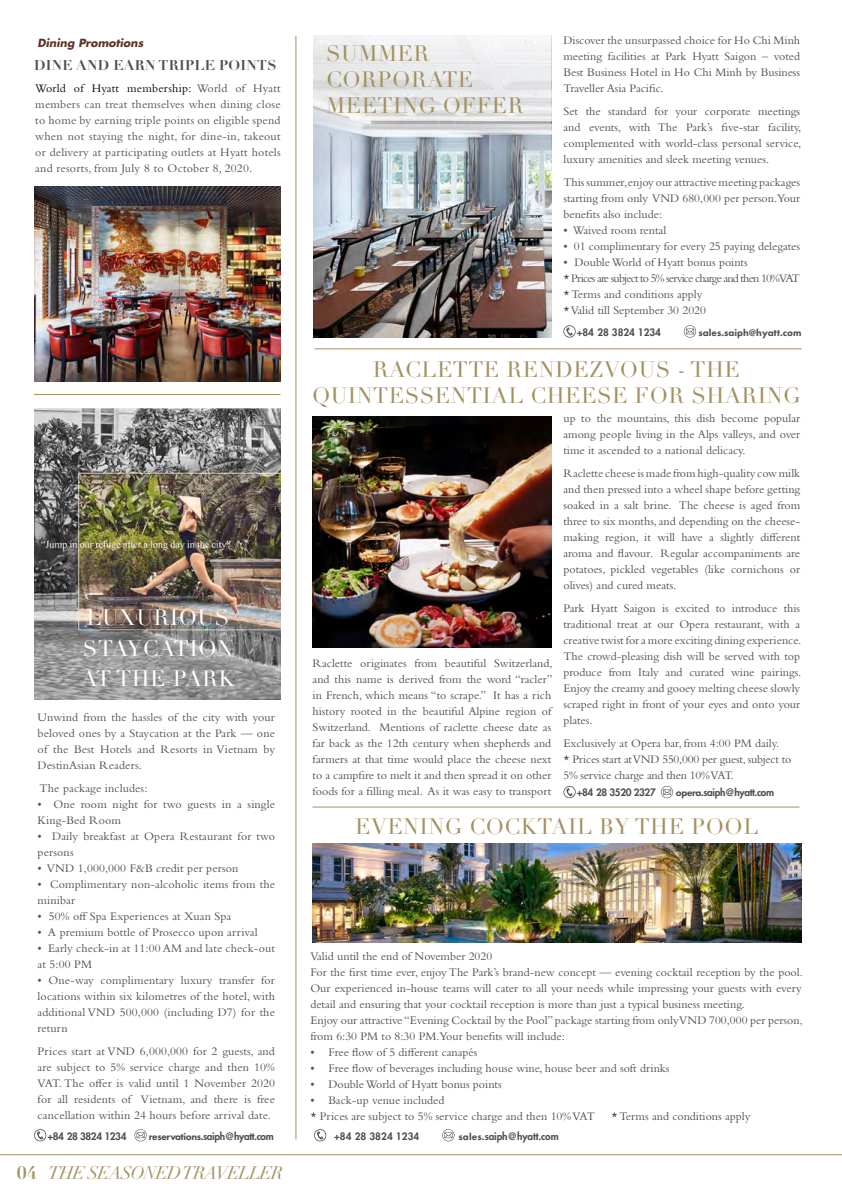
<style>
.page{position:relative;width:842px;height:1191px;background:#fff}
.page>*{position:absolute;margin:0;border:0;box-sizing:border-box;transform-origin:0 0}
.t1{font:22px/26px "Didot LT Std";letter-spacing:.02em;color:#a39161;text-align:center}
.t2{font:22px/30.3px "Didot LT Std";letter-spacing:.02em;color:#fff}
.t3{font:italic 18px "Didot LT Std";letter-spacing:-.05em;color:#a39161}
.t4{font:700 14px "Didot LT Std";letter-spacing:.02em;color:#4d4d4f}
.t5{font:12px/16px "Bembo Std";color:#4d4d4f;text-align:justify}
.t6{font:12px/16px "Bembo Std";letter-spacing:-.02em;color:#4d4d4f}
.t7{font:italic 700 11px "Futura Std";color:#603628}
.t8{font:800 10px "Futura Std";letter-spacing:-.035em;color:#4d4d4f}
.t9{font:800 10px "Futura Std";letter-spacing:-.01em;color:#4d4d4f}
.t10{font:800 10px "Futura PT";color:#4d4d4f}
.t11{font:800 10px "Futura Std";letter-spacing:.01em;color:#4d4d4f}
.t12{font:800 10px "Futura Std";color:#4d4d4f}
.s1{color:#000}
.s2{font-family:"Futura PT"}
.s3{font-weight:700;font-style:normal}
</style>
<div class="page">
<img style="left:314px;top:288px;width:237px;height:49px">
<img style="left:314px;top:35px;width:237px;height:253px">
<img style="left:313px;top:417px;width:238px;height:230px">
<hr style="left:0;top:1154px;width:842px;height:1px;background:#a39061">
<hr style="left:296px;top:36px;width:1px;height:1103px;background:#a39061">
<hr style="left:315px;top:348px;width:487px;height:1px;background:#a39061">
<hr style="left:313px;top:806px;width:486px;height:1px;background:#a39061">
<hr style="left:34px;top:394px;width:246px;height:1px;background:#a39061">
<img style="left:34px;top:409px;width:246px;height:290px">
<img style="left:313px;top:843px;width:489px;height:100px">
<img style="left:34px;top:186px;width:247px;height:195px">
<svg style="left:442px;top:1129px;width:13px;height:12px"></svg>
<svg style="left:314px;top:1129px;width:12px;height:12px"></svg>
<svg style="left:661px;top:786px;width:12px;height:12px"></svg>
<svg style="left:563px;top:786px;width:13px;height:12px"></svg>
<svg style="left:684px;top:325px;width:12px;height:13px"></svg>
<svg style="left:563px;top:325px;width:13px;height:12px"></svg>
<svg style="left:134px;top:1129px;width:13px;height:12px"></svg>
<svg style="left:34px;top:1129px;width:12px;height:12px"></svg>
<p class="t7" style="left:38px;top:36px;width:107px">Dining Promotions</p>
<p class="t4" style="left:34px;top:56px;width:244px">DINE AND EARN TRIPLE POINTS</p>
<p class="t5" style="left:35px;top:80px;width:247px"><span class="s1">World of Hyatt membership:</span> World of Hyatt members can treat themselves when dining close to home by earning triple points on eligible spend when not staying the night, for dine-in, takeout or delivery at participating outlets at Hyatt hotels and resorts, from July 8 to October 8, 2020.</p>
<h1 class="t2" style="left:81px;top:603px;width:155px">LUXURIOUS<br>STAYCATION<br>AT THE PARK</h1>
<p class="t5" style="left:38px;top:709px;width:239px">Unwind from the hassles of the city with your beloved ones by a Staycation at the Park — one of the Best Hotels and Resorts in Vietnam by DestinAsian Readers.</p>
<p class="t5" style="left:40px;top:780px;width:109px">The package includes:</p>
<p class="t5" style="left:38px;top:796px;width:239px">• One room night for two guests in a single<br>King-Bed Room</p>
<p class="t5" style="left:38px;top:828px;width:239px">• Daily breakfast at Opera Restaurant for two persons</p>
<p class="t5" style="left:38px;top:860px;width:202px">• VND 1,000,000 F&amp;B credit per person</p>
<p class="t5" style="left:38px;top:876px;width:239px">• Complimentary non-alcoholic items from the minibar</p>
<p class="t5" style="left:38px;top:908px;width:195px">• 50% off Spa Experiences at Xuan Spa</p>
<p class="t5" style="left:38px;top:924px;width:221px">• A premium bottle of Prosecco upon arrival</p>
<p class="t5" style="left:38px;top:940px;width:239px">• Early check-in at 11:00 AM and late check-out at 5:00 PM</p>
<p class="t5" style="left:38px;top:972px;width:239px">• One-way complimentary luxury transfer for locations within six kilometres of the hotel, with additional VND 500,000 (including D7) for the return</p>
<p class="t5" style="left:38px;top:1043px;width:239px">Prices start at VND 6,000,000 for 2 guests, and are subject to 5% service charge and then 10% VAT. The offer is valid until 1 November 2020 for all residents of Vietnam, and there is free cancellation within 24 hours before arrival date.</p>
<p class="t8" style="left:47px;top:1129px;width:81px">+84 28 3824 1234</p>
<p class="t8" style="left:149px;top:1129px;width:126px"><span class="s2">reservations.</span>saiph@hyatt.com</p>
<h2 class="t3" style="left:17px;top:1162px;width:268px"><span class="s3">04</span> THE SEASONED TRAVELLER</h2>
<h1 class="t1" style="left:326px;top:41px;width:199px;text-align:left">SUMMER<br>CORPORATE<br>MEETING OFFER</h1>
<p class="t5" style="left:563px;top:32px;width:238px">Discover the unsurpassed choice for Ho Chi Minh meeting facilities at Park Hyatt Saigon – voted Best Business Hotel in Ho Chi Minh by Business Traveller Asia Pacific.</p>
<p class="t5" style="left:563px;top:103px;width:239px">Set the standard for your corporate meetings and events, with The Park’s five-star facility, complemented with world-class personal service, luxury amenities and sleek meeting venues.</p>
<p class="t5" style="left:563px;top:174px;width:238px">This summer,enjoy our attractive meeting packages starting from only VND 680,000 per person.Your benefits also include:</p>
<p class="t5" style="left:563px;top:222px;width:104px">• Waived room rental</p>
<p class="t5" style="left:563px;top:238px;width:238px">• 01 complimentary for every 25 paying delegates</p>
<p class="t5" style="left:563px;top:254px;width:238px;text-align:left">• Double World of Hyatt bonus points<br>* Prices are subject to 5% service charge and then 10% VAT * Terms and conditions apply<br>* Valid till September 30 2020</p>
<p class="t12" style="left:577px;top:326px;width:86px">+84 28 3824 1234</p>
<p class="t10" style="left:699px;top:326px;width:104px">sales.saiph@hyatt.com</p>
<h1 class="t1" style="left:312px;top:357px;width:490px">RACLETTE RENDEZVOUS - THE<br>QUINTESSENTIAL CHEESE FOR SHARING</h1>
<p class="t5" style="left:313px;top:655px;width:241px">Raclette originates from beautiful Switzerland, and this name is derived from the word “racler” in French, which means “to scrape.” It has a rich history rooted in the beautiful Alpine region of Switzerland. Mentions of raclette cheese date as far back as the 12th century when shepherds and farmers at that time would place the cheese next to a campfire to melt it and then spread it on other foods for a filling meal. As it was easy to transport</p>
<p class="t5" style="left:563px;top:410px;width:238px">up to the mountains, this dish become popular among people living in the Alps valleys, and over time it ascended to a national delicacy.</p>
<p class="t5" style="left:563px;top:465px;width:238px">Raclette cheese is made from high-quality cow milk and then pressed into a wheel shape before getting soaked in a salt brine. The cheese is aged from three to six months, and depending on the cheese&shy;making region, it will have a slightly different aroma and flavour. Regular accompaniments are potatoes, pickled vegetables (like cornichons or olives) and cured meats.</p>
<p class="t5" style="left:563px;top:600px;width:239px">Park Hyatt Saigon is excited to introduce this traditional treat at our Opera restaurant, with a creative twist for a more exciting dining experience.<br>The crowd-pleasing dish will be served with top produce from Italy and curated wine pairings.<br>Enjoy the creamy and gooey melting cheese slowly scraped right in front of your eyes and onto your plates.</p>
<p class="t5" style="left:563px;top:735px;width:217px">Exclusively at Opera bar, from 4:00 PM daily.</p>
<p class="t6" style="left:563px;top:751px;width:229px">* Prices start at VND 550,000 per guest, subject to<br>5% service charge and then 10% VAT.</p>
<p class="t8" style="left:577px;top:786px;width:81px">+84 28 3520 2327</p>
<p class="t8" style="left:676px;top:786px;width:100px"><span class="s2">opera.</span>saiph@hyatt.com</p>
<h1 class="t1" style="left:355px;top:814px;width:405px">EVENING COCKTAIL BY THE POOL</h1>
<p class="t5" style="left:310px;top:948px;width:494px;text-align:left">Valid until the end of November 2020<br>For the first time ever, enjoy The Park’s brand-new concept — evening cocktail reception by the pool.<br>Our experienced in-house teams will cater to all your needs while impressing your guests with every detail and ensuring that your cocktail reception is more than just a typical business meeting.<br>Enjoy our attractive “Evening Cocktail by the Pool” package starting from only VND 700,000 per person, from 6:30 PM to 8:30 PM.Your benefits will include:</p>
<p class="t5" style="left:310px;top:1044px;width:169px">• Free flow of 5 different canapés</p>
<p class="t5" style="left:310px;top:1060px;width:361px">• Free flow of beverages including house wine, house beer and soft drinks</p>
<p class="t5" style="left:310px;top:1076px;width:193px">• Double World of Hyatt bonus points</p>
<p class="t5" style="left:310px;top:1092px;width:286px">• Back-up venue included<br>* Prices are subject to 5% service charge and then 10% VAT</p>
<p class="t5" style="left:611px;top:1108px;width:140px">* Terms and conditions apply</p>
<p class="t11" style="left:334px;top:1129px;width:87px">+84 28 3824 1234</p>
<p class="t9" style="left:458px;top:1129px;width:102px"><span class="s2">sales.</span>saiph@hyatt.com</p>
</div>
